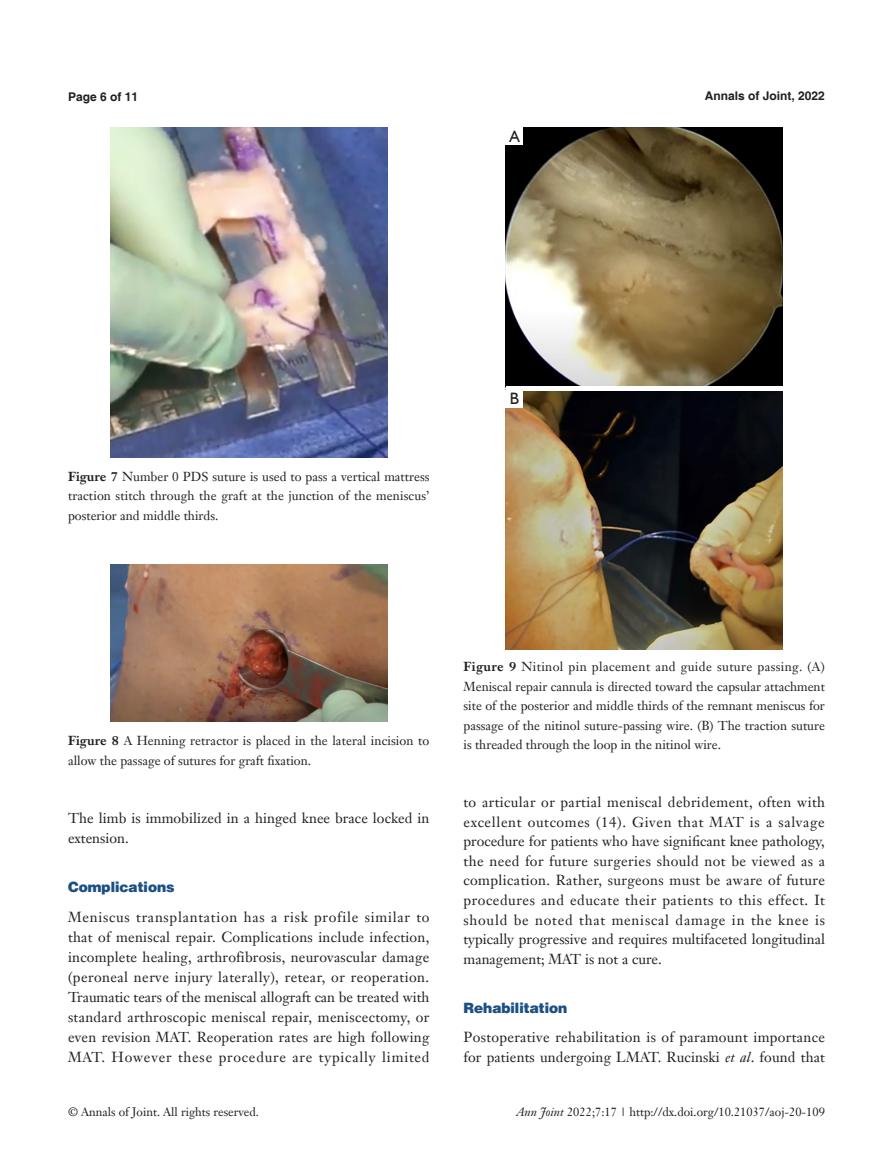
<style>
.page{position:relative;width:893px;height:1170px;background:#fff}
.page>*{position:absolute;margin:0;border:0;box-sizing:border-box;transform-origin:0 0}
.t1{font:16.5px "Humanist 521 BT";color:#231f20}
.t2{font:14.25px/19.6px "Janson Text LT";letter-spacing:.01em;color:#231f20}
.t3{font:900 14.25px "Helvetica";color:#1c5085}
.t4{font:12.75px/19.5px "Janson Text LT";color:#231f20;text-align:justify}
.t5{font:12px "Janson Text LT";color:#231f20}
.t6{font:700 12px "Helvetica";color:#231f20}
.s1{font-weight:700}
.s2{font-style:italic}
</style>
<div class="page">
<img style="left:111px;top:128px;width:276px;height:329px">
<img style="left:111px;top:564px;width:276px;height:157px">
<img style="left:506px;top:128px;width:276px;height:521px">
<div style="left:506px;top:386px;width:276px;height:5px;background:#fff"></div>
<div style="left:506px;top:128px;width:17px;height:17px;background:#fff"></div>
<div style="left:506px;top:390px;width:17px;height:17px;background:#fff"></div>
<p class="t6" style="left:68px;top:89px;width:72px">Page 6 of 11</p>
<p class="t6" style="left:705px;top:88px;width:122px">Annals of Joint, 2022</p>
<p class="t1" style="left:509px;top:126px;width:12px">A</p>
<p class="t4" style="left:68px;top:466px;width:363px"><span class="s1">Figure 7</span> Number 0 PDS suture is used to pass a vertical mattress traction stitch through the graft at the junction of the meniscus’ posterior and middle thirds.</p>
<p class="t1" style="left:510px;top:388px;width:11px">B</p>
<p class="t4" style="left:68px;top:730px;width:363px"><span class="s1">Figure 8</span> A Henning retractor is placed in the lateral incision to allow the passage of sutures for graft fixation.</p>
<p class="t2" style="left:68px;top:807px;width:363px">The limb is immobilized in a hinged knee brace locked in extension.</p>
<p class="t3" style="left:68px;top:878px;width:108px">Complications</p>
<p class="t2" style="left:68px;top:907px;width:363px;text-align:justify">Meniscus transplantation has a risk profile similar to that of meniscal repair. Complications include infection, incomplete healing, arthrofibrosis, neurovascular damage (peroneal nerve injury laterally), retear, or reoperation.<br>Traumatic tears of the meniscal allograft can be treated with standard arthroscopic meniscal repair, meniscectomy, or even revision MAT. Reoperation rates are high following MAT. However these procedure are typically limited</p>
<p class="t4" style="left:463px;top:657px;width:363px"><span class="s1">Figure 9</span> Nitinol pin placement and guide suture passing. (A)<br>Meniscal repair cannula is directed toward the capsular attachment site of the posterior and middle thirds of the remnant meniscus for passage of the nitinol suture-passing wire. (B) The traction suture is threaded through the loop in the nitinol wire.</p>
<p class="t2" style="left:463px;top:792px;width:363px;text-align:justify">to articular or partial meniscal debridement, often with excellent outcomes (14). Given that MAT is a salvage procedure for patients who have significant knee pathology, the need for future surgeries should not be viewed as a complication. Rather, surgeons must be aware of future procedures and educate their patients to this effect. It should be noted that meniscal damage in the knee is typically progressive and requires multifaceted longitudinal management; MAT is not a cure.</p>
<p class="t3" style="left:463px;top:998px;width:105px">Rehabilitation</p>
<p class="t2" style="left:463px;top:1027px;width:363px">Postoperative rehabilitation is of paramount importance for patients undergoing LMAT. Rucinski <span class="s2">et al</span>. found that</p>
<p class="t5" style="left:68px;top:1104px;width:192px">© Annals of Joint. All rights reserved.</p>
<p class="t5" style="left:516px;top:1104px;width:310px"><span class="s2">Ann Joint</span> 2022;7:17 | http://dx.doi.org/10.21037/aoj-20-109</p>
</div>
